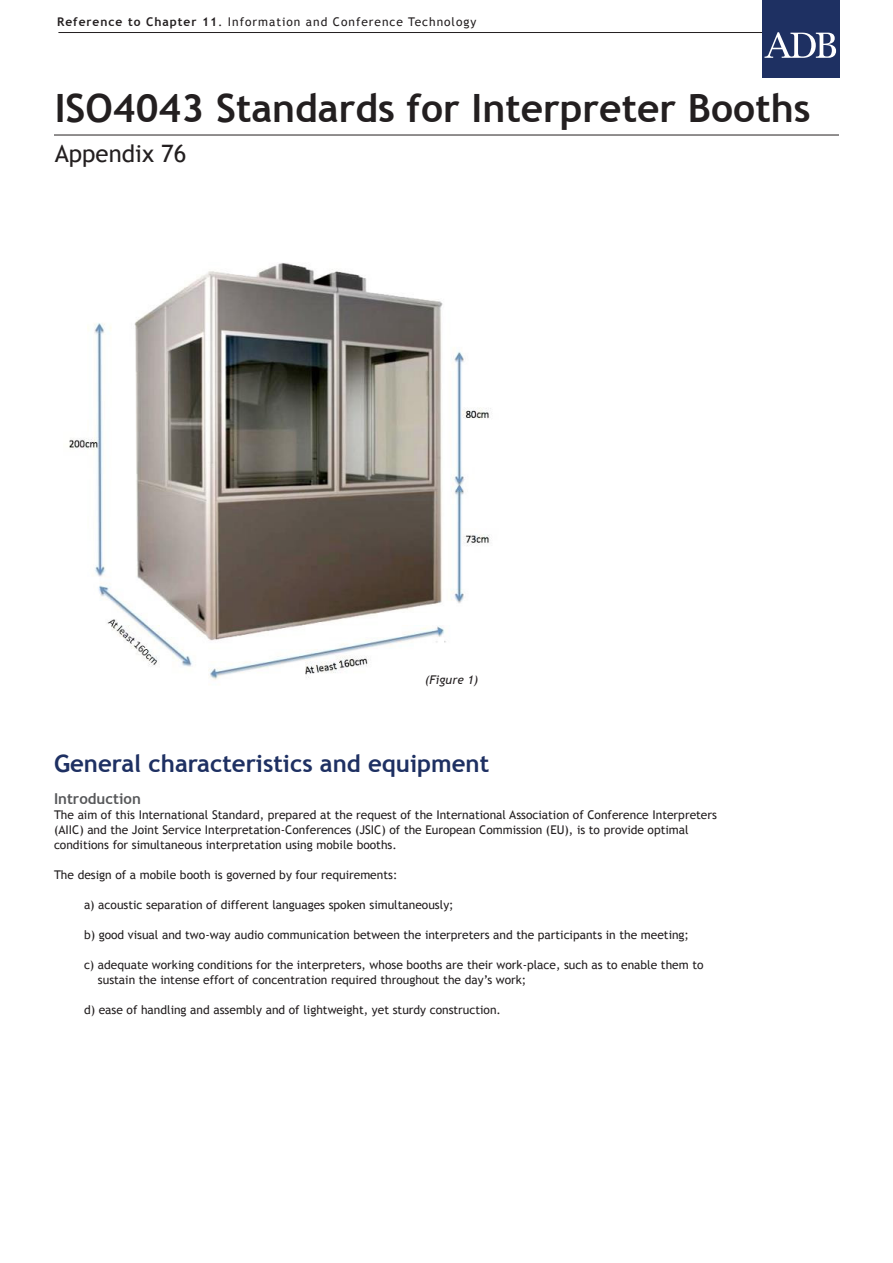
<style>
.page{position:relative;width:893px;height:1263px;background:#fff}
.page>*{position:absolute;margin:0;border:0;box-sizing:border-box;transform-origin:0 0}
.t1{font:700 39px "Trebuchet MS";color:#231f20}
.Sub_Head{font:700 24px "Trebuchet MS";color:#1e3062}
.Big_copy{font:24px "Trebuchet MS";color:#231f20}
.Body_Subhead{font:700 15px "Trebuchet MS";color:#57585a}
.Body{font:12px/15px "Trebuchet MS";color:#231f20}
.Body-2{font:12px "Trebuchet MS";letter-spacing:.08em;color:#231f20}
.Body_Ital{font:italic 12px "Trebuchet MS";color:#231f20}
.s1{font-weight:700}
</style>
<div class="page">
<hr style="left:54px;top:135px;width:785px;height:1px;background:#231f20">
<hr style="left:58px;top:32px;width:781px;height:1px;background:#231f20">
<div style="left:763px;top:0;width:77px;height:77px;background:#1e3062"></div>
<svg style="left:764px;top:32px;width:72px;height:26px"></svg>
<img style="left:69px;top:263px;width:422px;height:417px">
<p class="Body-2" style="left:57px;top:15px;width:421px"><span class="s1">Reference to Chapter 11</span>. Information and Conference Technology</p>
<h1 class="t1" style="left:55px;top:84px;width:757px">ISO4043 Standards for Interpreter Booths</h1>
<p class="Big_copy" style="left:55px;top:139px;width:133px">Appendix 76</p>
<p class="Body_Ital" style="left:425px;top:673px;width:54px">(Figure 1)</p>
<p class="Sub_Head" style="left:54px;top:748px;width:437px">General characteristics and equipment</p>
<p class="Body_Subhead" style="left:54px;top:789px;width:88px">Introduction</p>
<p class="Body" style="left:54px;top:807px;width:664px">The aim of this International Standard, prepared at the request of the International Association of Conference Interpreters (AIIC) and the Joint Service Interpretation-Conferences (JSIC) of the European Commission (EU), is to provide optimal conditions for simultaneous interpretation using mobile booths.</p>
<p class="Body" style="left:54px;top:867px;width:345px">The design of a mobile booth is governed by four requirements:</p>
<p class="Body" style="left:84px;top:897px;width:371px">a) acoustic separation of different languages spoken simultaneously;</p>
<p class="Body" style="left:84px;top:927px;width:607px">b) good visual and two-way audio communication between the interpreters and the participants in the meeting;</p>
<p class="Body" style="left:98px;top:957px;width:607px;text-indent:-14px">c) adequate working conditions for the interpreters, whose booths are their work-place, such as to enable them to sustain the intense effort of concentration required throughout the day’s work;</p>
<p class="Body" style="left:84px;top:1002px;width:419px">d) ease of handling and assembly and of lightweight, yet sturdy construction.</p>
</div>
